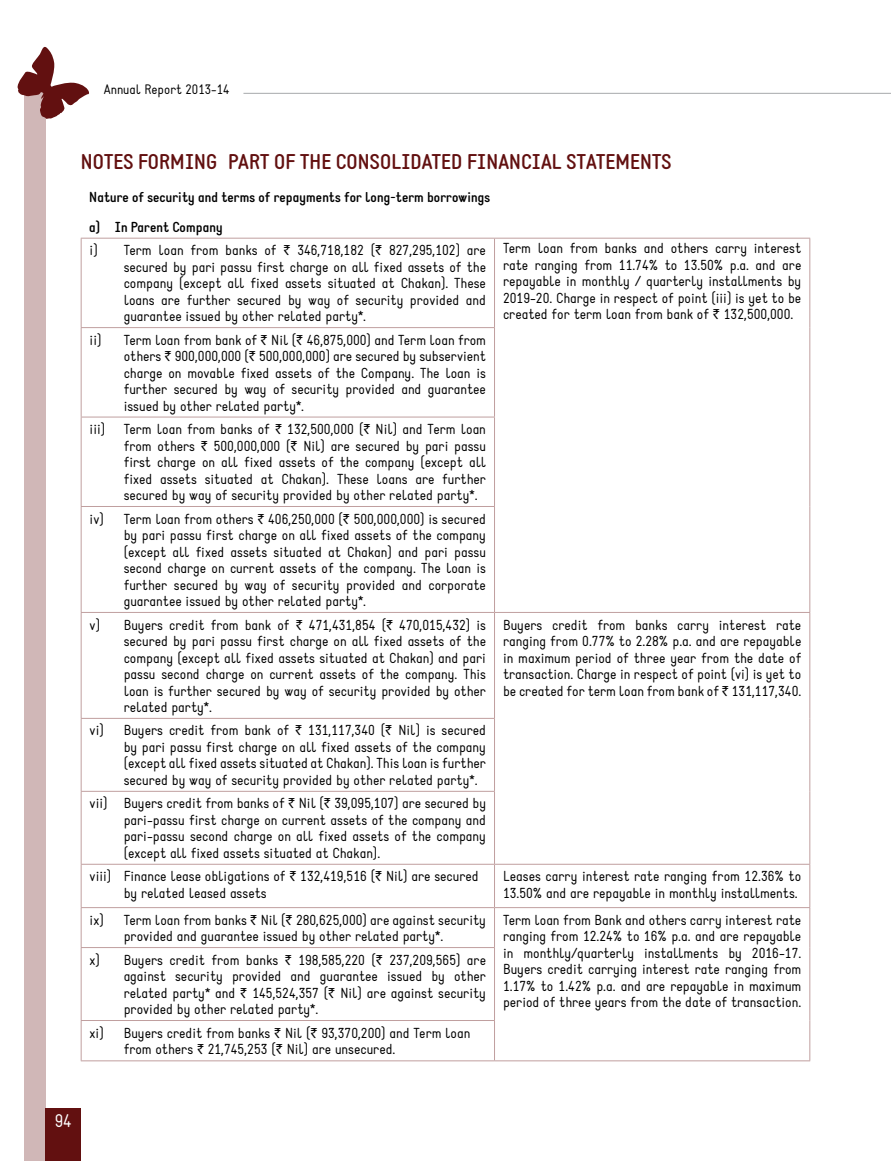
<style>
.page{position:relative;width:891px;height:1161px;background:#fff}
.page>*{position:absolute;margin:0;border:0;box-sizing:border-box;transform-origin:0 0}
.t1{font:700 21px "Static";color:#621010}
.t2{font:18px "Static";color:#fff}
.t3{font:14.25px/16.5px "Static";color:#000;text-align:justify}
.t4{font:700 14.25px/29.8px "Static";color:#000}
.t5{font:13.5px "Static";color:#000}
.s1{font-family:"Rupee"}
</style>
<div class="page">
<div style="left:24px;top:81px;width:21px;height:1080px;background:#d0b7b7"></div>
<svg style="left:17px;top:46px;width:72px;height:73px"></svg>
<hr style="left:243px;top:93px;width:648px;height:1px;background:#a7a9ac">
<div style="left:45px;top:1109px;width:36px;height:52px;background:#621010"></div>
<hr style="left:81px;top:238px;width:414px;height:1px;background:#c09f9f">
<hr style="left:81px;top:239px;width:1px;height:88px;background:#c09f9f">
<hr style="left:495px;top:238px;width:315px;height:1px;background:#c09f9f">
<hr style="left:494px;top:239px;width:1px;height:88px;background:#c09f9f">
<hr style="left:809px;top:239px;width:1px;height:89px;background:#c09f9f">
<hr style="left:81px;top:327px;width:414px;height:1px;background:#c09f9f">
<hr style="left:81px;top:328px;width:1px;height:89px;background:#c09f9f">
<hr style="left:494px;top:328px;width:1px;height:89px;background:#c09f9f">
<hr style="left:809px;top:328px;width:1px;height:89px;background:#c09f9f">
<hr style="left:81px;top:417px;width:414px;height:1px;background:#c09f9f">
<hr style="left:81px;top:417px;width:1px;height:89px;background:#c09f9f">
<hr style="left:494px;top:417px;width:1px;height:89px;background:#c09f9f">
<hr style="left:809px;top:417px;width:1px;height:89px;background:#c09f9f">
<hr style="left:81px;top:506px;width:414px;height:1px;background:#c09f9f">
<hr style="left:81px;top:507px;width:1px;height:105px;background:#c09f9f">
<hr style="left:494px;top:507px;width:1px;height:105px;background:#c09f9f">
<hr style="left:809px;top:506px;width:1px;height:106px;background:#c09f9f">
<hr style="left:81px;top:612px;width:414px;height:1px;background:#c09f9f">
<hr style="left:81px;top:613px;width:1px;height:105px;background:#c09f9f">
<hr style="left:495px;top:612px;width:315px;height:1px;background:#c09f9f">
<hr style="left:494px;top:613px;width:1px;height:105px;background:#c09f9f">
<hr style="left:809px;top:613px;width:1px;height:105px;background:#c09f9f">
<hr style="left:81px;top:718px;width:414px;height:1px;background:#c09f9f">
<hr style="left:81px;top:719px;width:1px;height:72px;background:#c09f9f">
<hr style="left:494px;top:719px;width:1px;height:72px;background:#c09f9f">
<hr style="left:809px;top:718px;width:1px;height:73px;background:#c09f9f">
<hr style="left:81px;top:791px;width:414px;height:1px;background:#c09f9f">
<hr style="left:81px;top:792px;width:1px;height:72px;background:#c09f9f">
<hr style="left:494px;top:792px;width:1px;height:72px;background:#c09f9f">
<hr style="left:809px;top:791px;width:1px;height:73px;background:#c09f9f">
<hr style="left:81px;top:864px;width:414px;height:1px;background:#c09f9f">
<hr style="left:81px;top:865px;width:1px;height:42px;background:#c09f9f">
<hr style="left:495px;top:864px;width:315px;height:1px;background:#c09f9f">
<hr style="left:494px;top:865px;width:1px;height:42px;background:#c09f9f">
<hr style="left:809px;top:865px;width:1px;height:42px;background:#c09f9f">
<hr style="left:81px;top:907px;width:414px;height:1px;background:#c09f9f">
<hr style="left:81px;top:908px;width:1px;height:39px;background:#c09f9f">
<hr style="left:495px;top:907px;width:315px;height:1px;background:#c09f9f">
<hr style="left:494px;top:908px;width:1px;height:39px;background:#c09f9f">
<hr style="left:809px;top:908px;width:1px;height:40px;background:#c09f9f">
<hr style="left:809px;top:948px;width:1px;height:73px;background:#c09f9f">
<hr style="left:809px;top:1021px;width:1px;height:39px;background:#c09f9f">
<hr style="left:81px;top:947px;width:414px;height:1px;background:#c09f9f">
<hr style="left:81px;top:948px;width:1px;height:72px;background:#c09f9f">
<hr style="left:494px;top:948px;width:1px;height:72px;background:#c09f9f">
<hr style="left:81px;top:1020px;width:414px;height:1px;background:#c09f9f">
<hr style="left:81px;top:1021px;width:1px;height:39px;background:#c09f9f">
<hr style="left:494px;top:1021px;width:1px;height:39px;background:#c09f9f">
<hr style="left:81px;top:1060px;width:414px;height:1px;background:#c09f9f">
<hr style="left:495px;top:1060px;width:315px;height:1px;background:#c09f9f">
<p class="t5" style="left:104px;top:81px;width:127px">Annual Report 2013-14</p>
<h1 class="t1" style="left:81px;top:149px;width:592px">Notes forming part of the consolidated financial statements</h1>
<p class="t4" style="left:89px;top:182px;width:403px">Nature of security and terms of repayments for long-term borrowings a) In Parent Company</p>
<p class="t3" style="left:124px;top:242px;width:364px;text-indent:-34px">i) Term loan from banks of <span class="s1">`</span> 346,718,182 (<span class="s1">`</span> 827,295,102) are secured by pari passu first charge on all fixed assets of the company (except all fixed assets situated at Chakan). These loans are further secured by way of security provided and guarantee issued by other related party*.</p>
<p class="t3" style="left:503px;top:240px;width:300px">Term loan from banks and others carry interest rate ranging from 11.74% to 13.50% p.a. and are repayable in monthly / quarterly installments by 2019-20. Charge in respect of point (iii) is yet to be created for term loan from bank of <span class="s1">`</span> 132,500,000.</p>
<p class="t3" style="left:124px;top:332px;width:364px;text-indent:-34px">ii) Term loan from bank of <span class="s1">`</span> Nil (<span class="s1">`</span> 46,875,000) and Term loan from others <span class="s1">`</span> 900,000,000 (<span class="s1">`</span> 500,000,000) are secured by subservient charge on movable fixed assets of the Company. The loan is further secured by way of security provided and guarantee issued by other related party*.</p>
<p class="t3" style="left:90px;top:421px;width:17px">iii)</p>
<p class="t3" style="left:124px;top:421px;width:364px">Term loan from banks of <span class="s1">`</span> 132,500,000 (<span class="s1">`</span> Nil) and Term loan from others <span class="s1">`</span> 500,000,000 (<span class="s1">`</span> Nil) are secured by pari passu first charge on all fixed assets of the company (except all fixed assets situated at Chakan). These loans are further secured by way of security provided by other related party*.</p>
<p class="t3" style="left:124px;top:511px;width:364px;text-indent:-34px">iv) Term loan from others <span class="s1">`</span> 406,250,000 (<span class="s1">`</span> 500,000,000) is secured by pari passu first charge on all fixed assets of the company (except all fixed assets situated at Chakan) and pari passu second charge on current assets of the company. The loan is further secured by way of security provided and corporate guarantee issued by other related party*.</p>
<p class="t3" style="left:124px;top:617px;width:364px;text-indent:-34px">v) Buyers credit from bank of <span class="s1">`</span> 471,431,854 (<span class="s1">`</span> 470,015,432) is secured by pari passu first charge on all fixed assets of the company (except all fixed assets situated at Chakan) and pari passu second charge on current assets of the company. This loan is further secured by way of security provided by other related party*.</p>
<p class="t3" style="left:503px;top:617px;width:300px">Buyers credit from banks carry interest rate ranging from 0.77% to 2.28% p.a. and are repayable in maximum period of three year from the date of transaction. Charge in respect of point (vi) is yet to be created for term loan from bank of <span class="s1">`</span> 131,117,340.</p>
<p class="t3" style="left:124px;top:723px;width:364px;text-indent:-34px">vi) Buyers credit from bank of <span class="s1">`</span> 131,117,340 (<span class="s1">`</span> Nil) is secured by pari passu first charge on all fixed assets of the company (except all fixed assets situated at Chakan). This loan is further secured by way of security provided by other related party*.</p>
<p class="t3" style="left:124px;top:796px;width:364px;text-indent:-34px">vii) Buyers credit from banks of <span class="s1">`</span> Nil (<span class="s1">`</span> 39,095,107) are secured by pari-passu first charge on current assets of the company and pari-passu second charge on all fixed assets of the company (except all fixed assets situated at Chakan).</p>
<p class="t3" style="left:124px;top:869px;width:357px;text-indent:-34px">viii) Finance lease obligations of <span class="s1">`</span> 132,419,516 (<span class="s1">`</span> Nil) are secured by related leased assets</p>
<p class="t3" style="left:503px;top:869px;width:300px">Leases carry interest rate ranging from 12.36% to<br>13.50% and are repayable in monthly installments.</p>
<p class="t3" style="left:124px;top:912px;width:364px;text-indent:-34px">ix) Term loan from banks <span class="s1">`</span> Nil (<span class="s1">`</span> 280,625,000) are against security provided and guarantee issued by other related party*.</p>
<p class="t3" style="left:503px;top:912px;width:300px">Term loan from Bank and others carry interest rate ranging from 12.24% to 16% p.a. and are repayable in monthly/quarterly installments by 2016-17.<br>Buyers credit carrying interest rate ranging from 1.17% to 1.42% p.a. and are repayable in maximum period of three years from the date of transaction.</p>
<p class="t3" style="left:124px;top:952px;width:364px;text-indent:-34px">x) Buyers credit from banks <span class="s1">`</span> 198,585,220 (<span class="s1">`</span> 237,209,565) are against security provided and guarantee issued by other related party* and <span class="s1">`</span> 145,524,357 (<span class="s1">`</span> Nil) are against security provided by other related party*.</p>
<p class="t3" style="left:124px;top:1025px;width:348px;text-indent:-34px">xi) Buyers credit from banks <span class="s1">`</span> Nil (<span class="s1">`</span> 93,370,200) and Term loan from others <span class="s1">`</span> 21,745,253 (<span class="s1">`</span> Nil) are unsecured.</p>
<p class="t2" style="left:55px;top:1110px;width:19px">94</p>
</div>
